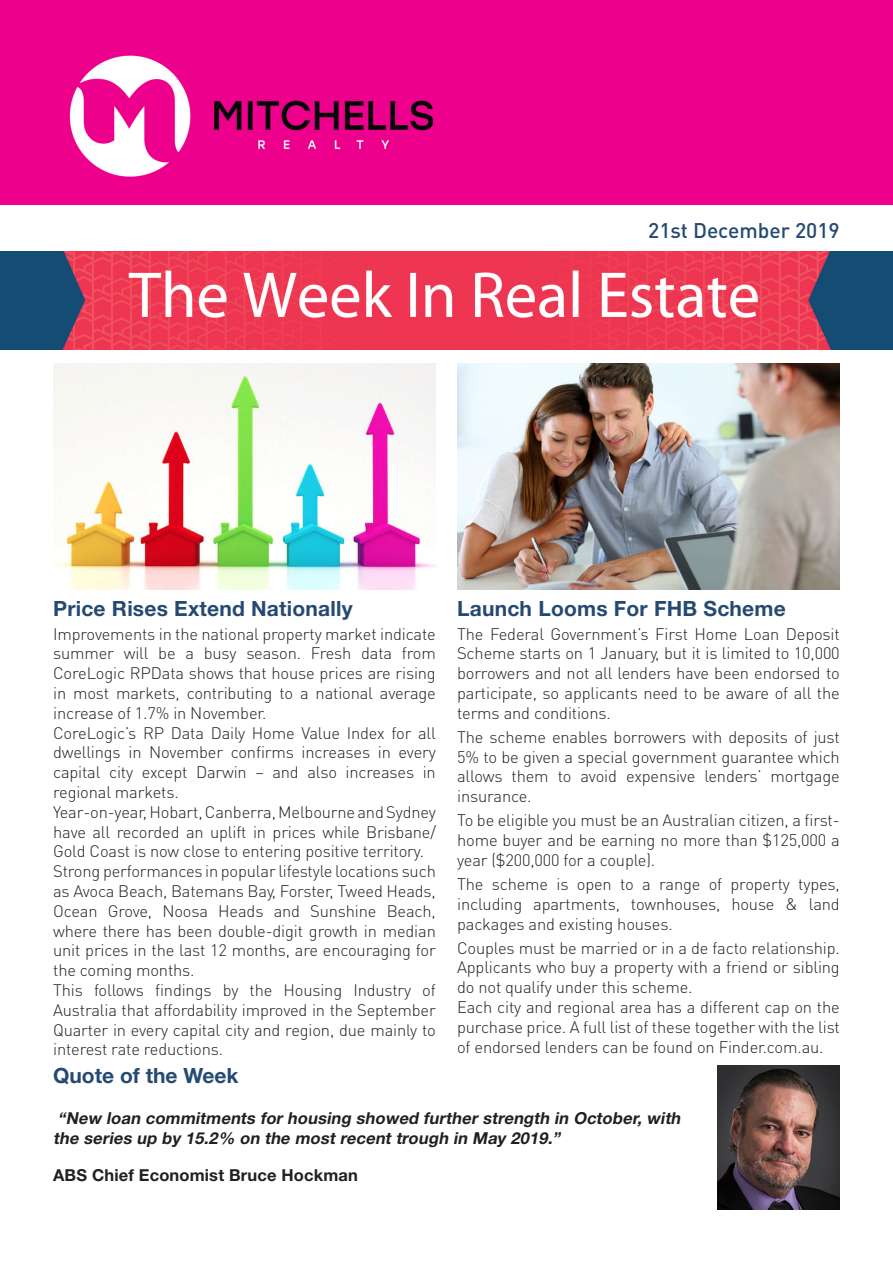
<style>
.page{position:relative;width:893px;height:1263px;background:#fff}
.page>*{position:absolute;margin:0;border:0;box-sizing:border-box;transform-origin:0 0}
.small_sub_header{font:700 21px "Helvetica Neue";letter-spacing:.01em;color:#254a72}
.small_sub_header-2{font:500 21px "DIN Pro";color:#254a72}
.Body_Copy{font:300 16.5px/19.8px "DIN Pro";letter-spacing:-.01em;color:#231f20;text-align:justify}
.Body_Copy-2{font:italic 700 16.5px/19.8px "Helvetica Neue";color:#231f20}
.Body_Copy-3{font:700 16.5px "Helvetica Neue";letter-spacing:.01em;color:#231f20}
</style>
<div class="page">
<div style="left:0;top:0;width:893px;height:204px;background:#ed008c"></div>
<img style="left:69px;top:55px;width:364px;height:122px">
<img style="left:0;top:251px;width:893px;height:98px">
<img style="left:457px;top:364px;width:383px;height:226px">
<img style="left:53px;top:364px;width:383px;height:226px">
<img style="left:717px;top:1066px;width:123px;height:144px">
<p class="small_sub_header-2" style="left:648px;top:216px;width:193px">21st December 2019</p>
<p class="small_sub_header" style="left:53px;top:595px;width:301px">Price Rises Extend Nationally</p>
<p class="Body_Copy" style="left:53px;top:623px;width:384px">Improvements in the national property market indicate summer will be a busy season. Fresh data from CoreLogic RPData shows that house prices are rising in most markets, contributing to a national average increase of 1.7% in November.</p>
<p class="Body_Copy" style="left:53px;top:722px;width:384px">CoreLogic’s RP Data Daily Home Value Index for all dwellings in November confirms increases in every capital city except Darwin – and also increases in regional markets.</p>
<p class="Body_Copy" style="left:53px;top:801px;width:384px">Year-on-year, Hobart, Canberra, Melbourne and Sydney have all recorded an uplift in prices while Brisbane/ Gold Coast is now close to entering positive territory.</p>
<p class="Body_Copy" style="left:53px;top:861px;width:384px">Strong performances in popular lifestyle locations such as Avoca Beach, Batemans Bay, Forster, Tweed Heads, Ocean Grove, Noosa Heads and Sunshine Beach, where there has been double-digit growth in median unit prices in the last 12 months, are encouraging for the coming months.</p>
<p class="Body_Copy" style="left:53px;top:979px;width:384px">This follows findings by the Housing Industry of Australia that affordability improved in the September Quarter in every capital city and region, due mainly to interest rate reductions.</p>
<p class="small_sub_header" style="left:457px;top:595px;width:330px">Launch Looms For FHB Scheme</p>
<p class="Body_Copy" style="left:457px;top:623px;width:384px">The Federal Government’s First Home Loan Deposit Scheme starts on 1 January, but it is limited to 10,000 borrowers and not all lenders have been endorsed to participate, so applicants need to be aware of all the terms and conditions.</p>
<p class="Body_Copy" style="left:457px;top:726px;width:384px">The scheme enables borrowers with deposits of just 5% to be given a special government guarantee which allows them to avoid expensive lenders’ mortgage insurance.</p>
<p class="Body_Copy" style="left:457px;top:810px;width:384px">To be eligible you must be an Australian citizen, a first&shy;home buyer and be earning no more than $125,000 a year ($200,000 for a couple).</p>
<p class="Body_Copy" style="left:457px;top:873px;width:384px">The scheme is open to a range of property types, including apartments, townhouses, house &amp; land packages and existing houses.</p>
<p class="Body_Copy" style="left:457px;top:937px;width:384px">Couples must be married or in a de facto relationship.<br>Applicants who buy a property with a friend or sibling do not qualify under this scheme.</p>
<p class="Body_Copy" style="left:457px;top:996px;width:384px">Each city and regional area has a different cap on the purchase price. A full list of these together with the list of endorsed lenders can be found on Finder.com.au.</p>
<p class="small_sub_header" style="left:53px;top:1063px;width:187px">Quote of the Week</p>
<p class="Body_Copy-2" style="left:53px;top:1108px;width:632px">“New loan commitments for housing showed further strength in October, with the series up by 15.2% on the most recent trough in May 2019.”</p>
<p class="Body_Copy-3" style="left:53px;top:1165px;width:306px">ABS Chief Economist Bruce Hockman</p>
</div>
